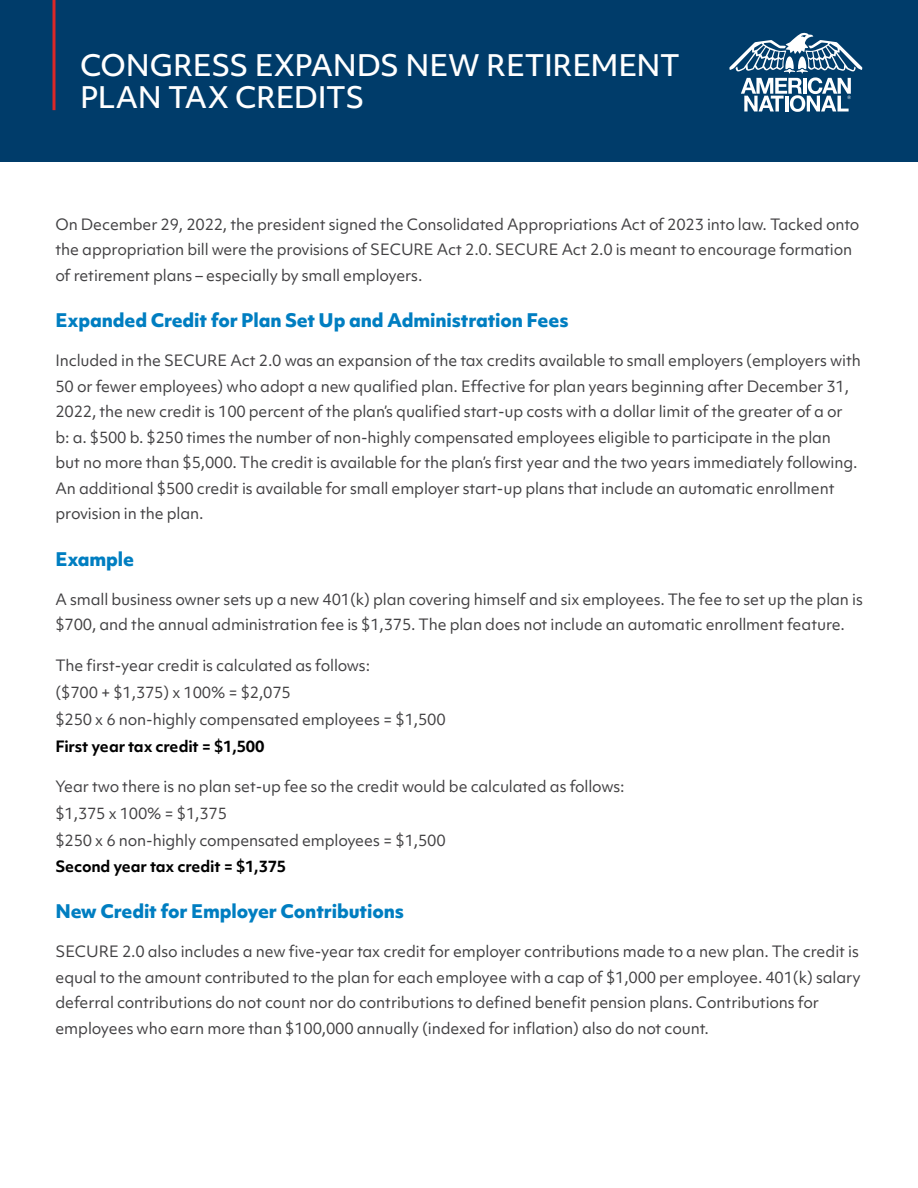
<style>
.page{position:relative;width:918px;height:1188px;background:#fff}
.page>*{position:absolute;margin:0;border:0;box-sizing:border-box;transform-origin:0 0}
.t1{font:500 28.5px/31.5px "Objektiv Mk 1";letter-spacing:-.015em;color:#fff}
.t2{font:800 18px "Objektiv Mk 1";letter-spacing:-.01em;color:#007ec1}
.t3{font:15px/25.5px "Objektiv Mk 1";letter-spacing:-.01em;color:#414042}
.t4{font:700 15px "Objektiv Mk 1";letter-spacing:-.01em;color:#000}
</style>
<div class="page">
<div style="left:0;top:0;width:918px;height:162px;background:#003c6a"></div>
<svg style="left:52px;top:0;width:4px;height:110px"></svg>
<svg style="left:729px;top:33px;width:133px;height:79px"></svg>
<h1 class="t1" style="left:80px;top:49px;width:601px">CONGRESS EXPANDS NEW RETIREMENT<br>PLAN TAX CREDITS</h1>
<p class="t3" style="left:56px;top:211px;width:805px">On December 29, 2022, the president signed the Consolidated Appropriations Act of 2023 into law. Tacked onto the appropriation bill were the provisions of SECURE Act 2.0. SECURE Act 2.0 is meant to encourage formation of retirement plans – especially by small employers.</p>
<p class="t2" style="left:56px;top:307px;width:515px">Expanded Credit for Plan Set Up and Administration Fees</p>
<p class="t3" style="left:56px;top:348px;width:807px">Included in the SECURE Act 2.0 was an expansion of the tax credits available to small employers (employers with 50 or fewer employees) who adopt a new qualified plan. Effective for plan years beginning after December 31, 2022, the new credit is 100 percent of the plan’s qualified start-up costs with a dollar limit of the greater of a or<br>b: a. $500 b. $250 times the number of non-highly compensated employees eligible to participate in the plan<br>but no more than $5,000. The credit is available for the plan’s first year and the two years immediately following.<br>An additional $500 credit is available for small employer start-up plans that include an automatic enrollment provision in the plan.</p>
<p class="t2" style="left:56px;top:546px;width:80px">Example</p>
<p class="t3" style="left:56px;top:586px;width:809px">A small business owner sets up a new 401(k) plan covering himself and six employees. The fee to set up the plan is $700, and the annual administration fee is $1,375. The plan does not include an automatic enrollment feature.</p>
<p class="t3" style="left:56px;top:651px;width:392px;line-height:27px">The first-year credit is calculated as follows:<br>($700 + $1,375) x 100% = $2,075<br>$250 x 6 non-highly compensated employees = $1,500</p>
<p class="t4" style="left:56px;top:735px;width:210px">First year tax credit = $1,500</p>
<p class="t3" style="left:56px;top:773px;width:571px;line-height:27px">Year two there is no plan set-up fee so the credit would be calculated as follows: $1,375 x 100% = $1,375<br>$250 x 6 non-highly compensated employees = $1,500</p>
<p class="t4" style="left:56px;top:855px;width:232px">Second year tax credit = $1,375</p>
<p class="t2" style="left:56px;top:898px;width:350px">New Credit for Employer Contributions</p>
<p class="t3" style="left:56px;top:939px;width:807px">SECURE 2.0 also includes a new five-year tax credit for employer contributions made to a new plan. The credit is equal to the amount contributed to the plan for each employee with a cap of $1,000 per employee. 401(k) salary deferral contributions do not count nor do contributions to defined benefit pension plans. Contributions for employees who earn more than $100,000 annually (indexed for inflation) also do not count.</p>
</div>
